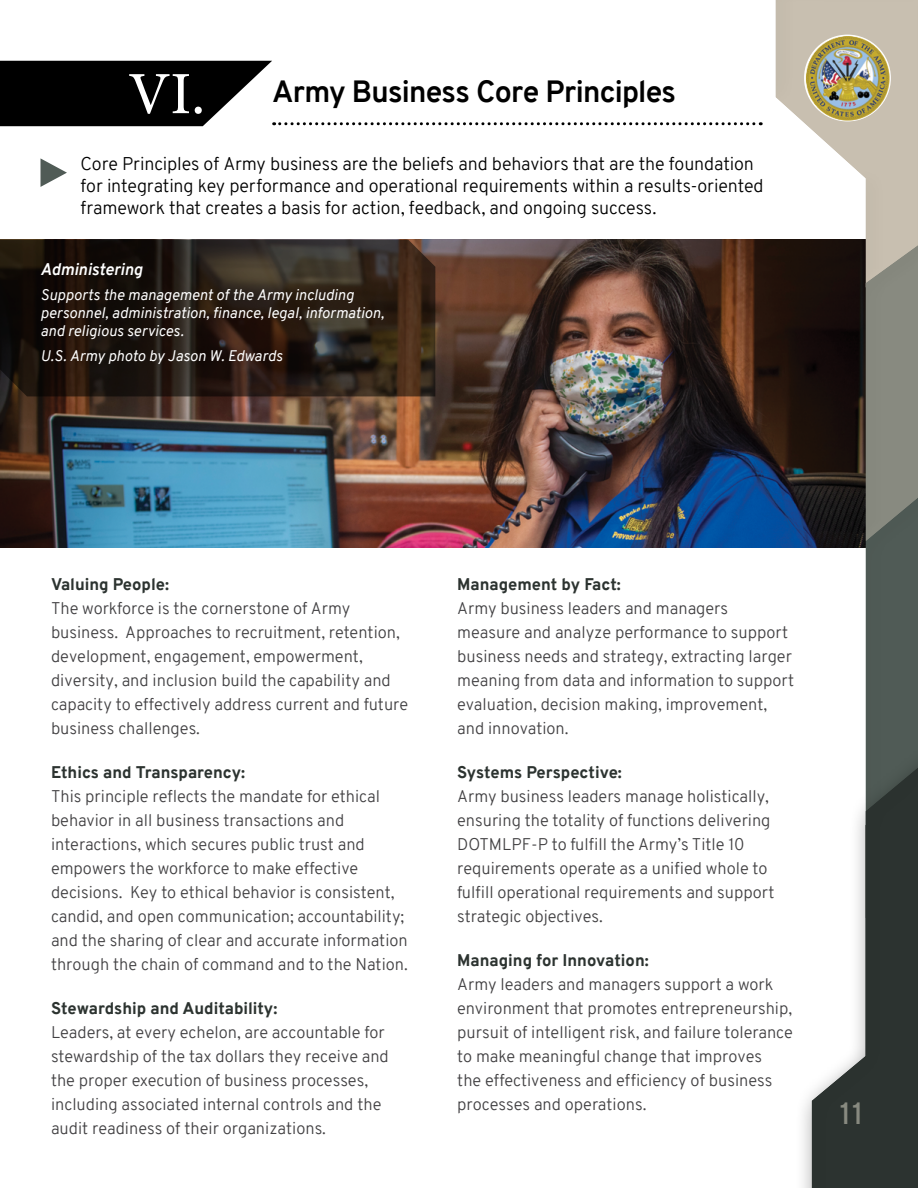
<style>
.page{position:relative;width:918px;height:1188px;background:#fff}
.page>*{position:absolute;margin:0;border:0;box-sizing:border-box;transform-origin:0 0}
.Body{font:500 60px "Minion Pro";color:#fff}
.t1{font:700 30px "Overpass";letter-spacing:-.025em;color:#000}
.t2{font:600 30px "Overpass";color:#888a80}
.H3c__light{font:300 18px/21.6px "Overpass";letter-spacing:-.005em;color:#000}
.body_2__no_space_bef{font:300 16.5px/24px "Overpass";color:#414042}
.t3{font:800 16.5px "Overpass";color:#2c3330}
.Caption_Title{font:italic 700 16.5px "Overpass";letter-spacing:-.005em;color:#fff}
.t4{font:italic 15px/18px "Overpass";color:#fff}
</style>
<div class="page">
<svg style="left:40px;top:158px;width:27px;height:29px"></svg>
<img style="left:0;top:240px;width:775px;height:307px">
<svg style="left:0;top:61px;width:760px;height:65px"></svg>
<svg style="left:0;top:240px;width:435px;height:156px;background:#281d15"></svg>
<div style="left:760px;top:0;width:158px;height:290px;background:#000;opacity:.51"></div>
<svg style="left:775px;top:0;width:143px;height:740px"></svg>
<div style="left:794px;top:740px;width:124px;height:448px;background:#000;opacity:.5"></div>
<div style="left:809px;top:741px;width:109px;height:447px;background:#000;opacity:.37"></div>
<div style="left:787px;top:18px;width:121px;height:113px;background:#000;opacity:.37"></div>
<p class="Body" style="left:128px;top:53px;width:79px">VI.</p>
<h2 class="t1" style="left:272px;top:70px;width:406px">Army Business Core Principles</h2>
<p class="H3c__light" style="left:80px;top:153px;width:685px">Core Principles of Army business are the beliefs and behaviors that are the foundation for integrating key performance and operational requirements within a results-oriented framework that creates a basis for action, feedback, and ongoing success.</p>
<p class="Caption_Title" style="left:40px;top:258px;width:104px">Administering</p>
<p class="t4" style="left:40px;top:286px;width:345px">Supports the management of the Army including personnel, administration, finance, legal, information, and religious services.</p>
<p class="t4" style="left:40px;top:346px;width:244px">U.S. Army photo by Jason W. Edwards</p>
<h4 class="t3" style="left:51px;top:572px;width:120px">Valuing People:</h4>
<p class="body_2__no_space_bef" style="left:51px;top:596px;width:359px">The workforce is the cornerstone of Army business. Approaches to recruitment, retention, development, engagement, empowerment, diversity, and inclusion build the capability and capacity to effectively address current and future business challenges.</p>
<h4 class="t3" style="left:51px;top:761px;width:196px">Ethics and Transparency:</h4>
<p class="body_2__no_space_bef" style="left:51px;top:785px;width:358px">This principle reflects the mandate for ethical behavior in all business transactions and interactions, which secures public trust and empowers the workforce to make effective decisions. Key to ethical behavior is consistent, candid, and open communication; accountability; and the sharing of clear and accurate information through the chain of command and to the Nation.</p>
<h4 class="t3" style="left:51px;top:997px;width:228px">Stewardship and Auditability:</h4>
<p class="body_2__no_space_bef" style="left:51px;top:1021px;width:339px">Leaders, at every echelon, are accountable for stewardship of the tax dollars they receive and the proper execution of business processes, including associated internal controls and the audit readiness of their organizations.</p>
<h4 class="t3" style="left:457px;top:572px;width:165px">Management by Fact:</h4>
<p class="body_2__no_space_bef" style="left:457px;top:596px;width:338px">Army business leaders and managers measure and analyze performance to support business needs and strategy, extracting larger meaning from data and information to support evaluation, decision making, improvement, and innovation.</p>
<h4 class="t3" style="left:457px;top:761px;width:166px">Systems Perspective:</h4>
<p class="body_2__no_space_bef" style="left:457px;top:785px;width:319px">Army business leaders manage holistically, ensuring the totality of functions delivering DOTMLPF-P to fulfill the Army’s Title 10 requirements operate as a unified whole to fulfill operational requirements and support strategic objectives.</p>
<h4 class="t3" style="left:457px;top:949px;width:193px">Managing for Innovation:</h4>
<p class="body_2__no_space_bef" style="left:457px;top:973px;width:337px">Army leaders and managers support a work environment that promotes entrepreneurship, pursuit of intelligent risk, and failure tolerance to make meaningful change that improves<br>the effectiveness and efficiency of business processes and operations.</p>
<h2 class="t2" style="left:840px;top:1093px;width:26px">11</h2>
</div>
